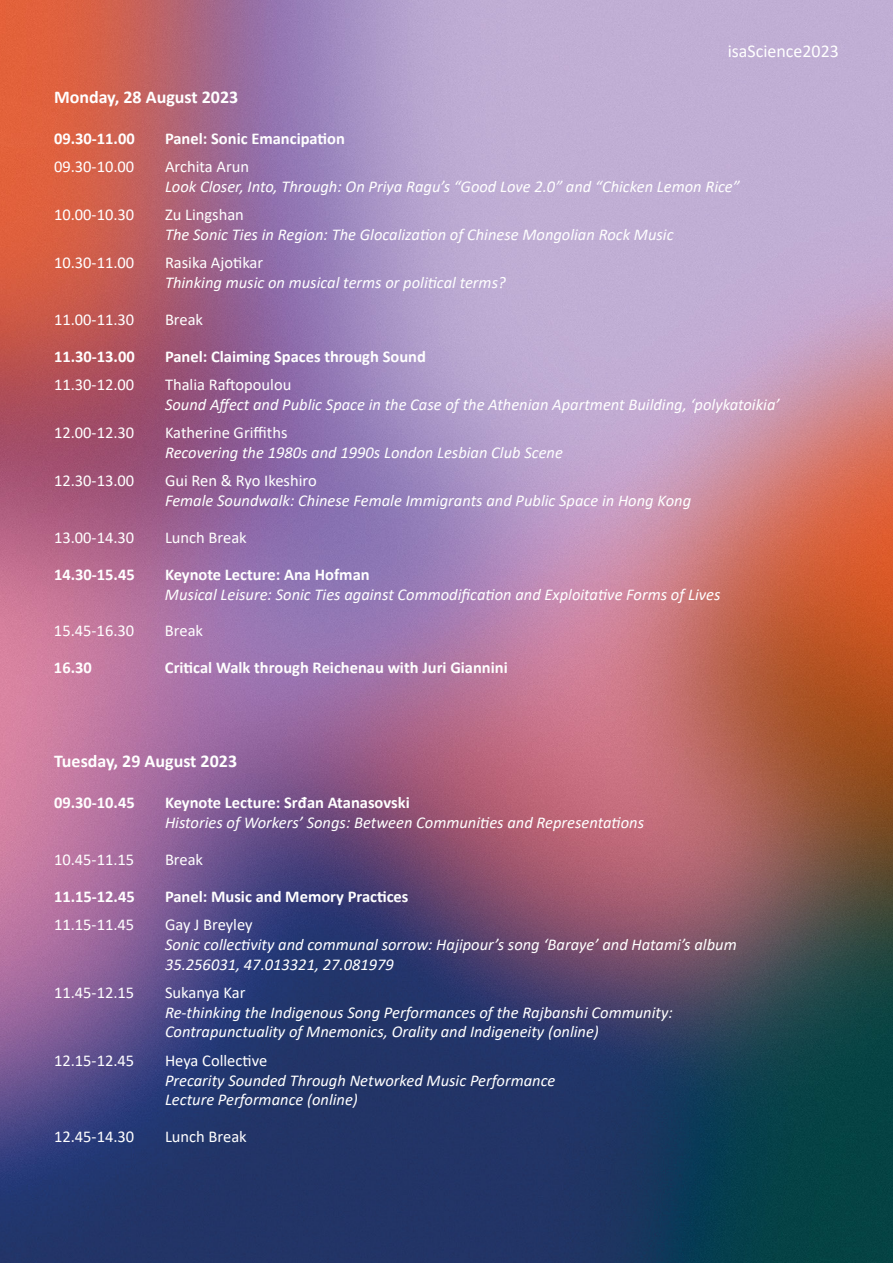
<style>
.page{position:relative;width:893px;height:1263px;background:#fff}
.page>*{position:absolute;margin:0;border:0;box-sizing:border-box;transform-origin:0 0}
.t1{font:700 18px "Calibri";color:#fff}
.t2{font:18px "Calibri";color:#fff}
.t3{font:italic 16.5px/19.8px "Calibri";color:#fff}
.t4{font:16.5px "Calibri";color:#fff}
.t5{font:700 16.5px "Calibri";color:#fff}
</style>
<div class="page">
<img style="left:0;top:0;width:893px;height:1263px">
<p class="t2" style="left:728px;top:39px;width:113px">isaScience2023</p>
<p class="t1" style="left:54px;top:84px;width:186px">Monday, 28 August 2023</p>
<p class="t5" style="left:54px;top:127px;width:82px">09.30-11.00</p>
<p class="t5" style="left:165px;top:127px;width:181px">Panel: Sonic Emancipation</p>
<p class="t4" style="left:54px;top:155px;width:82px">09.30-10.00</p>
<p class="t4" style="left:165px;top:155px;width:86px">Archita Arun</p>
<p class="t3" style="left:165px;top:176px;width:576px">Look Closer, Into, Through: On Priya Ragu’s “Good Love 2.0” and “Chicken Lemon Rice”</p>
<p class="t4" style="left:54px;top:203px;width:82px">10.00-10.30</p>
<p class="t4" style="left:165px;top:203px;width:80px">Zu Lingshan</p>
<p class="t3" style="left:165px;top:224px;width:510px">The Sonic Ties in Region: The Glocalization of Chinese Mongolian Rock Music</p>
<p class="t4" style="left:54px;top:251px;width:82px">10.30-11.00</p>
<p class="t4" style="left:165px;top:251px;width:100px">Rasika Ajotikar</p>
<p class="t3" style="left:165px;top:272px;width:342px">Thinking music on musical terms or political terms?</p>
<p class="t4" style="left:54px;top:308px;width:82px">11.00-11.30</p>
<p class="t4" style="left:165px;top:308px;width:40px">Break</p>
<p class="t5" style="left:54px;top:345px;width:82px">11.30-13.00</p>
<p class="t5" style="left:165px;top:345px;width:262px">Panel: Claiming Spaces through Sound</p>
<p class="t4" style="left:54px;top:373px;width:82px">11.30-12.00</p>
<p class="t4" style="left:165px;top:373px;width:128px">Thalia Raftopoulou</p>
<p class="t3" style="left:165px;top:394px;width:616px">Sound Affect and Public Space in the Case of the Athenian Apartment Building, ‘polykatoikia’</p>
<p class="t4" style="left:54px;top:421px;width:82px">12.00-12.30</p>
<p class="t4" style="left:165px;top:421px;width:124px">Katherine Griffiths</p>
<p class="t3" style="left:165px;top:442px;width:399px">Recovering the 1980s and 1990s London Lesbian Club Scene</p>
<p class="t4" style="left:54px;top:469px;width:82px">12.30-13.00</p>
<p class="t4" style="left:165px;top:469px;width:153px">Gui Ren &amp; Ryo Ikeshiro</p>
<p class="t3" style="left:165px;top:490px;width:528px">Female Soundwalk: Chinese Female Immigrants and Public Space in Hong Kong</p>
<p class="t4" style="left:54px;top:526px;width:82px">13.00-14.30</p>
<p class="t4" style="left:165px;top:526px;width:83px">Lunch Break</p>
<p class="t5" style="left:54px;top:563px;width:82px">14.30-15.45</p>
<p class="t5" style="left:165px;top:563px;width:206px">Keynote Lecture: Ana Hofman</p>
<p class="t3" style="left:165px;top:583px;width:557px">Musical Leisure: Sonic Ties against Commodification and Exploitative Forms of Lives</p>
<p class="t4" style="left:54px;top:619px;width:82px">15.45-16.30</p>
<p class="t4" style="left:165px;top:619px;width:40px">Break</p>
<p class="t5" style="left:54px;top:656px;width:39px">16.30</p>
<p class="t5" style="left:165px;top:656px;width:344px">Critical Walk through Reichenau with Juri Giannini</p>
<p class="t1" style="left:54px;top:748px;width:185px">Tuesday, 29 August 2023</p>
<p class="t5" style="left:54px;top:791px;width:82px">09.30-10.45</p>
<p class="t5" style="left:165px;top:791px;width:246px">Keynote Lecture: Srđan Atanasovski</p>
<p class="t3" style="left:165px;top:812px;width:481px">Histories of Workers’ Songs: Between Communities and Representations</p>
<p class="t4" style="left:54px;top:848px;width:82px">10.45-11.15</p>
<p class="t4" style="left:165px;top:848px;width:40px">Break</p>
<p class="t5" style="left:54px;top:884px;width:82px">11.15-12.45</p>
<p class="t5" style="left:165px;top:884px;width:245px">Panel: Music and Memory Practices</p>
<p class="t4" style="left:54px;top:913px;width:82px">11.15-11.45</p>
<p class="t4" style="left:165px;top:913px;width:89px">Gay J Breyley</p>
<p class="t3" style="left:165px;top:933px;width:573px">Sonic collectivity and communal sorrow: Hajipour’s song ‘Baraye’ and Hatami’s album<br>35.256031, 47.013321, 27.081979</p>
<p class="t4" style="left:54px;top:981px;width:82px">11.45-12.15</p>
<p class="t4" style="left:165px;top:981px;width:82px">Sukanya Kar</p>
<p class="t3" style="left:165px;top:1001px;width:509px">Re-thinking the Indigenous Song Performances of the Rajbanshi Community:<br>Contrapunctuality of Mnemonics, Orality and Indigeneity (online)</p>
<p class="t4" style="left:54px;top:1049px;width:82px">12.15-12.45</p>
<p class="t4" style="left:165px;top:1049px;width:104px">Heya Collective</p>
<p class="t3" style="left:165px;top:1069px;width:392px">Precarity Sounded Through Networked Music Performance<br>Lecture Performance (online)</p>
<p class="t4" style="left:54px;top:1125px;width:82px">12.45-14.30</p>
<p class="t4" style="left:165px;top:1125px;width:83px">Lunch Break</p>
</div>
